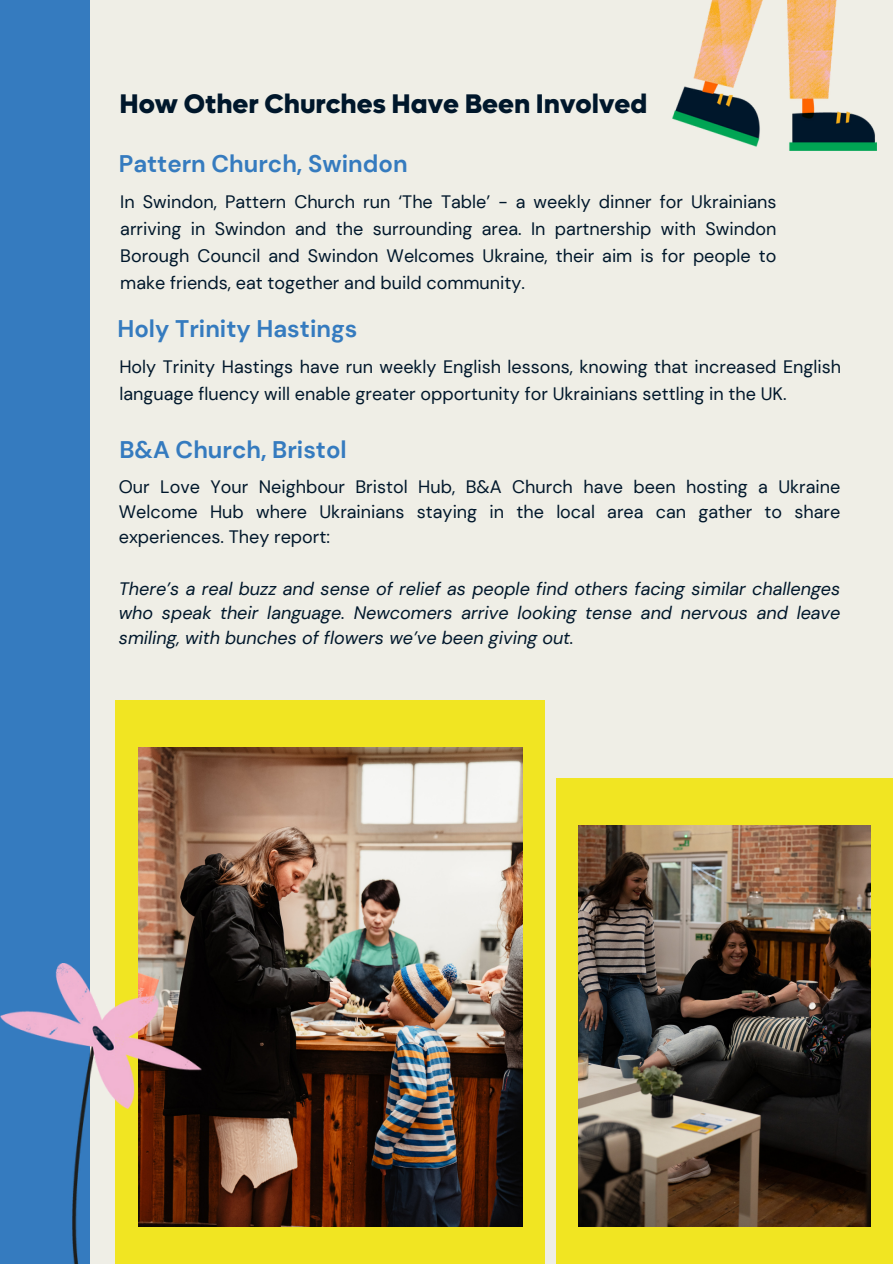
<style>
.page{position:relative;width:893px;height:1264px;background:#fff}
.page>*{position:absolute;margin:0;border:0;box-sizing:border-box;transform-origin:0 0}
.t1{font:800 27px "Lufga";color:#00172b}
.t2{font:700 24px "DM Sans";color:#357bbf}
.t3{font:18px/27px "DM Sans";color:#00172b;text-align:justify}
.t4{font:italic 18px/24.8px "DM Sans";color:#00172b;text-align:justify}
</style>
<div class="page">
<div style="left:0;top:0;width:892px;height:1263px;background:#efeee6"></div>
<div style="left:0;top:0;width:89px;height:1263px;background:#357bbf"></div>
<img style="left:672px;top:0;width:204px;height:151px">
<div style="left:556px;top:778px;width:336px;height:485px;background:#f1e522"></div>
<div style="left:116px;top:700px;width:429px;height:430px;background:#f1e522"></div>
<div style="left:116px;top:986px;width:429px;height:277px;background:#f1e522"></div>
<img style="left:139px;top:747px;width:383px;height:479px">
<img style="left:0;top:963px;width:201px;height:300px">
<img style="left:578px;top:825px;width:291px;height:400px">
<h2 class="t1" style="left:119px;top:86px;width:529px">How Other Churches Have Been Involved</h2>
<p class="t2" style="left:119px;top:148px;width:290px">Pattern Church, Swindon</p>
<p class="t3" style="left:120px;top:188px;width:657px">In Swindon, Pattern Church run ‘The Table’ - a weekly dinner for Ukrainians arriving in Swindon and the surrounding area. In partnership with Swindon Borough Council and Swindon Welcomes Ukraine, their aim is for people to make friends, eat together and build community.</p>
<p class="t2" style="left:117px;top:313px;width:241px">Holy Trinity Hastings</p>
<p class="t3" style="left:119px;top:353px;width:723px">Holy Trinity Hastings have run weekly English lessons, knowing that increased English language fluency will enable greater opportunity for Ukrainians settling in the UK.</p>
<h2 class="t2" style="left:119px;top:434px;width:229px">B&amp;A Church, Bristol</h2>
<p class="t3" style="left:119px;top:475px;width:723px;line-height:24.8px">Our Love Your Neighbour Bristol Hub, B&amp;A Church have been hosting a Ukraine Welcome Hub where Ukrainians staying in the local area can gather to share experiences. They report:</p>
<p class="t4" style="left:119px;top:576px;width:723px">There’s a real buzz and sense of relief as people find others facing similar challenges who speak their language. Newcomers arrive looking tense and nervous and leave smiling, with bunches of flowers we’ve been giving out.</p>
</div>
